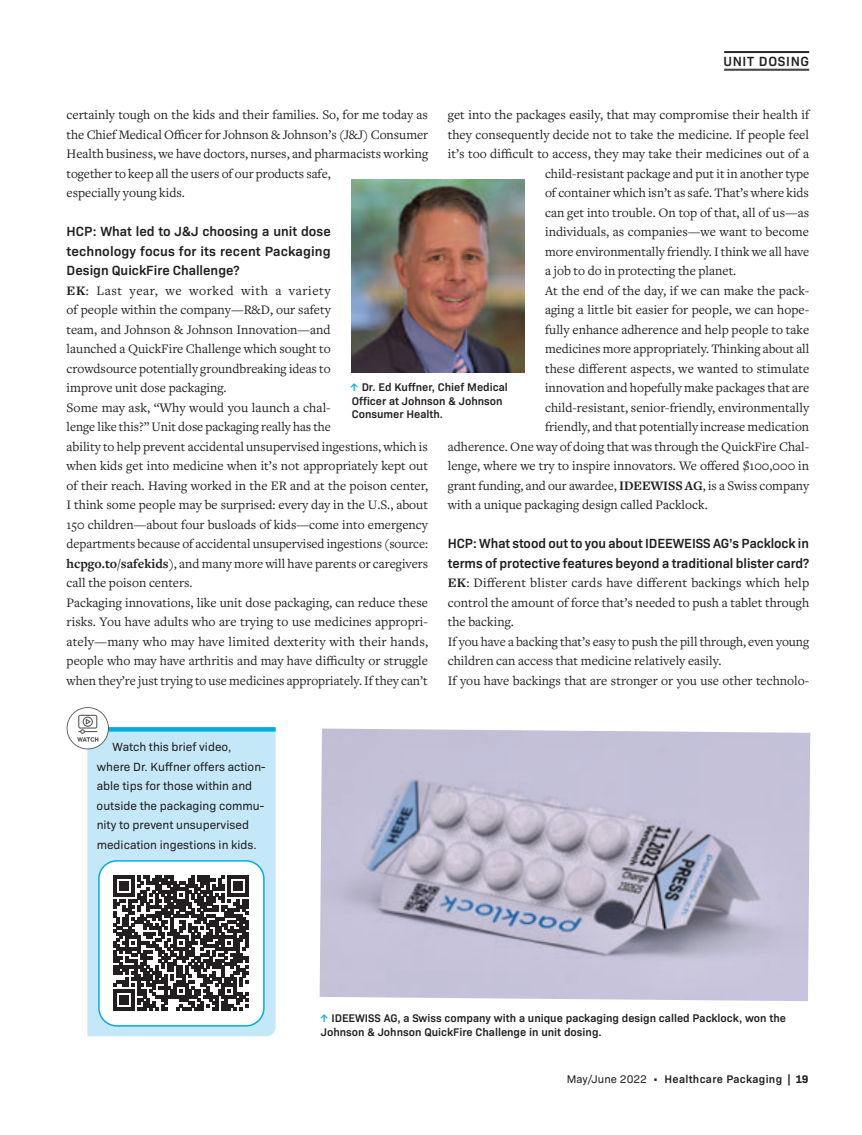
<style>
.page{position:relative;width:862px;height:1135px;background:#fff}
.page>*{position:absolute;margin:0;border:0;box-sizing:border-box;transform-origin:0 0}
.t1{font:13.5px/19.5px "Freight Text Pro";color:#231f20}
.t2{font:600 13.5px/19.5px "Bio Sans";color:#231f20;text-align:justify}
.t3{font:600 13.5px "Bio Sans";letter-spacing:.05em;color:#231f20}
.t4{font:12px/19.5px "Bio Sans";color:#231f20}
.t5{font:600 11.25px/13.5px "Bio Sans";color:#231f20}
.t6{font:600 11.25px "Bio Sans";letter-spacing:.025em;color:#231f20}
.s1{font-weight:700}
.s2{color:#00afdf}
.s3{font-weight:400}
</style>
<div class="page">
<hr style="left:724px;top:51px;width:85px;height:1px;background:#231f20">
<hr style="left:724px;top:52px;width:85px;height:1px;background:#231f20">
<hr style="left:724px;top:69px;width:85px;height:1px;background:#231f20">
<hr style="left:724px;top:70px;width:85px;height:1px;background:#231f20">
<img style="left:351px;top:180px;width:174px;height:193px">
<img style="left:320px;top:729px;width:490px;height:272px">
<div style="left:87px;top:732px;width:189px;height:304px;background:#c4e8f8"></div>
<div style="left:103px;top:727px;width:173px;height:5px;background:#00afdf"></div>
<svg style="left:67px;top:707px;width:42px;height:42px"></svg>
<div style="left:99px;top:861px;width:165px;height:165px;background:#fff;border-radius:18px"></div>
<svg style="left:114px;top:876px;width:135px;height:135px"></svg>
<div style="left:98px;top:860px;width:167px;height:167px;border:2px solid #00afdf;border-radius:18px"></div>
<p class="t3" style="left:723px;top:51px;width:87px">UNIT DOSING</p>
<p class="t1" style="left:67px;top:105px;width:363px">certainly tough on the kids and their families. So, for me today as the Chief Medical Officer for Johnson &amp; Johnson’s (J&amp;J) Consumer Health business, we have doctors, nurses, and pharmacists working together to keep all the users of our products safe,<br>especially young kids.</p>
<p class="t2" style="left:67px;top:221px;width:266px">HCP: What led to J&amp;J choosing a unit dose technology focus for its recent Packaging Design QuickFire Challenge?</p>
<p class="t1" style="left:67px;top:280px;width:363px"><span class="s1">EK</span>: Last year, we worked with a variety<br>of people within the company—R&amp;D, our safety<br>team, and Johnson &amp; Johnson Innovation—and<br>launched a QuickFire Challenge which sought to<br>crowdsource potentially groundbreaking ideas to<br>improve unit dose packaging.<br>Some may ask, “Why would you launch a chal-<br>lenge like this?” Unit dose packaging really has the<br>ability to help prevent accidental unsupervised ingestions, which is when kids get into medicine when it’s not appropriately kept out of their reach. Having worked in the ER and at the poison center, I think some people may be surprised: every day in the U.S., about 150 children—about four busloads of kids—come into emergency departments because of accidental unsupervised ingestions (source: <span class="s1">hcpgo.to/safekids</span>), and many more will have parents or caregivers call the poison centers.<br>Packaging innovations, like unit dose packaging, can reduce these risks. You have adults who are trying to use medicines appropri&shy;ately—many who may have limited dexterity with their hands, people who may have arthritis and may have difficulty or struggle when they’re just trying to use medicines appropriately. If they can’t</p>
<p class="t1" style="left:448px;top:105px;width:363px">get into the packages easily, that may compromise their health if</p>
<p class="t1" style="left:448px;top:124px;width:363px">they consequently decide not to take the medicine. If people feel</p>
<p class="t1" style="left:448px;top:144px;width:363px">it’s too difficult to access, they may take their medicines out of a</p>
<p class="t1" style="left:545px;top:163px;width:266px">child-resistant package and put it in another type</p>
<p class="t1" style="left:545px;top:183px;width:265px">of container which isn’t as safe. That’s where kids</p>
<p class="t1" style="left:545px;top:202px;width:266px">can get into trouble. On top of that, all of us—as</p>
<p class="t1" style="left:545px;top:222px;width:266px">individuals, as companies—we want to become</p>
<p class="t1" style="left:545px;top:241px;width:266px">more environmentally friendly. I think we all have</p>
<p class="t1" style="left:545px;top:261px;width:193px">a job to do in protecting the planet.</p>
<p class="t1" style="left:545px;top:280px;width:266px">At the end of the day, if we can make the pack-</p>
<p class="t1" style="left:545px;top:300px;width:266px">aging a little bit easier for people, we can hope-</p>
<p class="t1" style="left:545px;top:319px;width:266px">fully enhance adherence and help people to take</p>
<p class="t1" style="left:545px;top:339px;width:266px">medicines more appropriately. Thinking about all</p>
<p class="t1" style="left:545px;top:358px;width:266px">these different aspects, we wanted to stimulate</p>
<p class="t1" style="left:545px;top:378px;width:266px">innovation and hopefully make packages that are</p>
<p class="t1" style="left:545px;top:397px;width:266px">child-resistant, senior-friendly, environmentally</p>
<p class="t1" style="left:545px;top:417px;width:266px">friendly, and that potentially increase medication</p>
<p class="t1" style="left:448px;top:436px;width:363px">adherence. One way of doing that was through the QuickFire Chal-</p>
<p class="t1" style="left:448px;top:456px;width:363px">lenge, where we try to inspire innovators. We offered $100,000 in</p>
<p class="t1" style="left:448px;top:475px;width:363px">grant funding, and our awardee, <span class="s1">IDEEWISS AG</span>, is a Swiss company</p>
<p class="t1" style="left:448px;top:495px;width:261px">with a unique packaging design called Packlock.</p>
<p class="t2" style="left:448px;top:533px;width:363px">HCP: What stood out to you about IDEEWEISS AG’s Packlock in terms of protective features beyond a traditional blister card?</p>
<p class="t1" style="left:448px;top:573px;width:363px"><span class="s1">EK</span>: Different blister cards have different backings which help control the amount of force that’s needed to push a tablet through the backing.<br>If you have a backing that’s easy to push the pill through, even young children can access that medicine relatively easily.<br>If you have backings that are stronger or you use other technolo-</p>
<p class="t5" style="left:350px;top:380px;width:159px"><span class="s2">↑</span> Dr. Ed Kuffner, Chief Medical<br>Officer at Johnson &amp; Johnson<br>Consumer Health.</p>
<p class="t4" style="left:97px;top:736px;width:171px;text-indent:16px">Watch this brief video, where Dr. Kuffner offers action&shy;able tips for those within and outside the packaging commu&shy;nity to prevent unsupervised medication ingestions in kids.</p>
<p class="t5" style="left:320px;top:1011px;width:468px"><span class="s2">↑</span> IDEEWISS AG, a Swiss company with a unique packaging design called Packlock, won the<br>Johnson &amp; Johnson QuickFire Challenge in unit dosing.</p>
<p class="t6" style="left:567px;top:1071px;width:243px"><span class="s3">May/June 2022 •</span> Healthcare Packaging <span class="s1">| 19</span></p>
</div>
